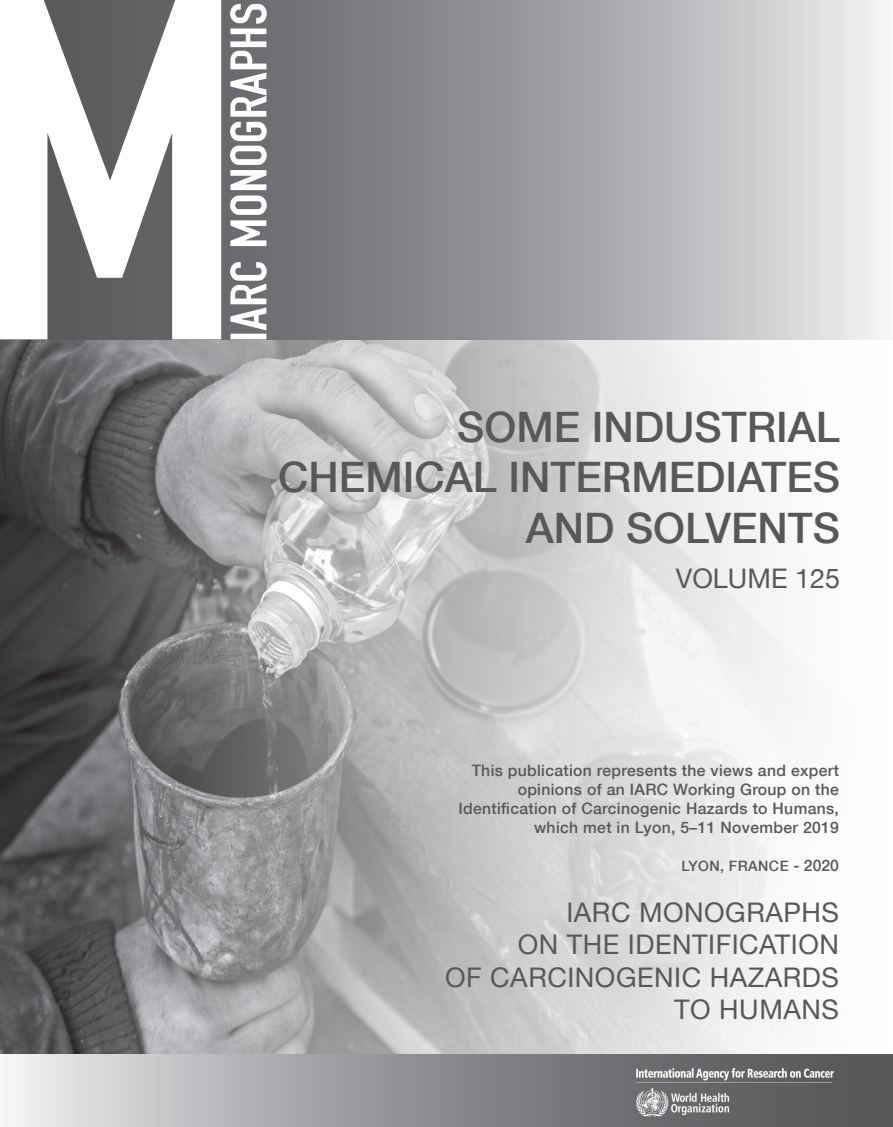
<style>
.page{position:relative;width:893px;height:1127px;background:#fff}
.page>*{position:absolute;margin:0;border:0;box-sizing:border-box;transform-origin:0 0}
.t1{font:500 42px/50.4px "Helvetica Neue";color:#57585a;text-align:right}
.t2{font:27px/32.4px "Helvetica Neue";letter-spacing:.02em;color:#57585a;text-align:right}
.t3{font:27px "Helvetica Neue";color:#57585a}
.t4{font:500 15.75px/18.9px "Helvetica Neue";letter-spacing:.02em;color:#57585a;text-align:right}
.t5{font:500 14.25px "Helvetica Neue";letter-spacing:.03em;color:#57585a}
.s1{font-size:15.75px}
</style>
<div class="page">
<img style="left:0;top:339px;width:893px;height:716px">
<svg style="left:9px;top:1055px;width:884px;height:72px;background:#9c9da0"></svg>
<img style="left:631px;top:1065px;width:208px;height:54px">
<svg style="left:221px;top:0;width:664px;height:339px;background:#a5a7a9"></svg>
<svg style="left:44px;top:0;width:132px;height:339px;fill:#636366"></svg>
<svg style="left:230px;top:4px;width:37px;height:335px"></svg>
<h1 class="t1" style="left:278px;top:401px;width:563px">SOME INDUSTRIAL<br>CHEMICAL INTERMEDIATES<br>AND SOLVENTS</h1>
<h2 class="t3" style="left:676px;top:562px;width:166px">VOLUME 125</h2>
<p class="t4" style="left:459px;top:761px;width:382px">This publication represents the views and expert opinions of an IARC Working Group on the Identification of Carcinogenic Hazards to Humans, which met in Lyon, 5–11 November 2019</p>
<p class="t5" style="left:681px;top:857px;width:159px">LYON, FRANCE <span class="s1">- 2020</span></p>
<h2 class="t2" style="left:445px;top:896px;width:395px">IARC MONOGRAPHS<br>ON THE IDENTIFICATION<br>OF CARCINOGENIC HAZARDS<br>TO HUMANS</h2>
</div>
